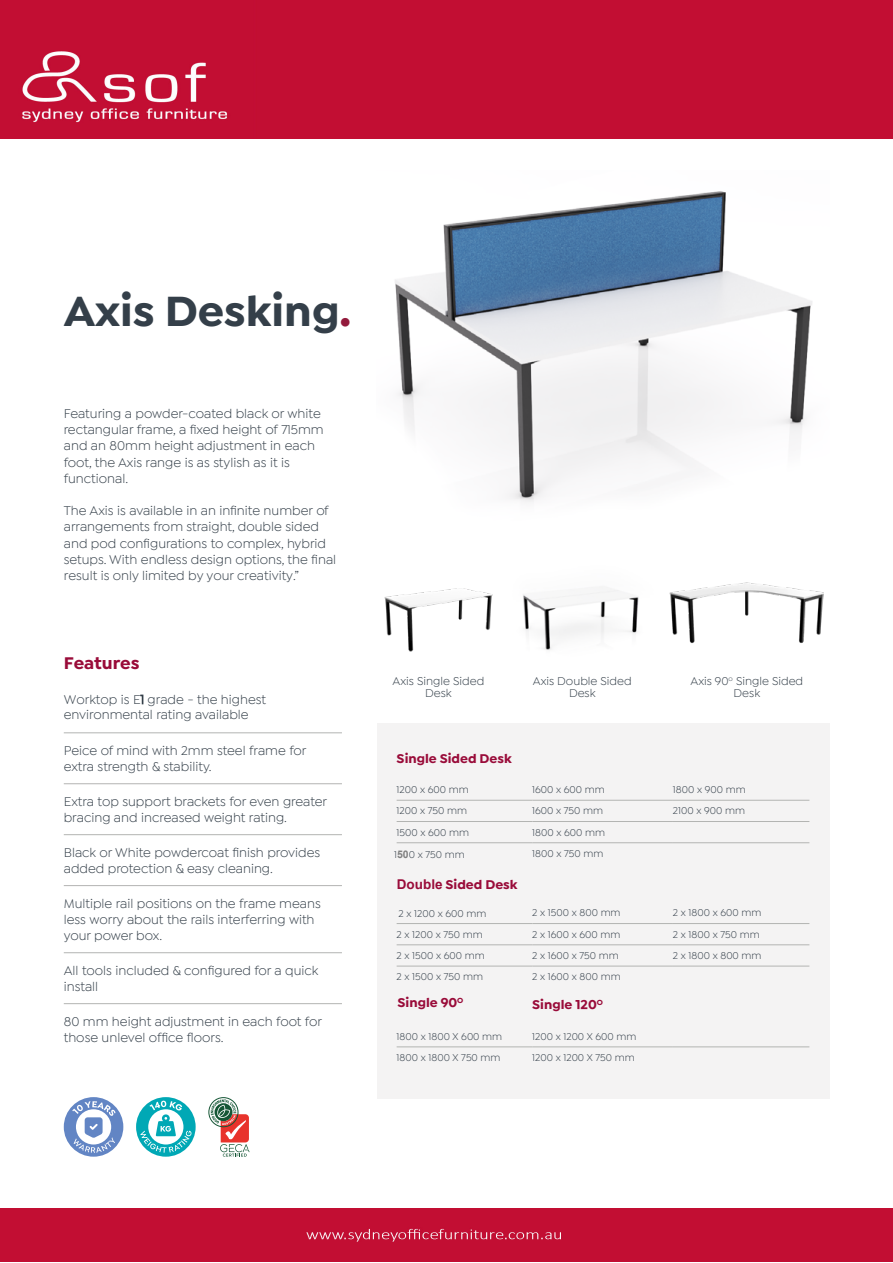
<style>
.page{position:relative;width:893px;height:1263px;background:#fff}
.page>*{position:absolute;margin:0;border:0;box-sizing:border-box;transform-origin:0 0}
.t1{font:700 45px "Isidora Sans";color:#343f49}
.t2{font:700 18px "Isidora Sans";letter-spacing:-.005em;color:#990b39}
.t3{font:13.5px/16.2px "Isidora Sans";color:#343f49}
.t4{font:700 13.5px "Isidora Sans";color:#990b39}
.t5{font:12px/12px "Isidora Sans";color:#343f49;text-align:center}
.t6{font:10.5px/21.3px "Isidora Sans";color:#343f49}
.s1{color:#931a3c}
.s2{font-family:"Arial";font-weight:700;color:#808080}
.s3{font-family:"Arial"}
</style>
<div class="page">
<img style="left:670px;top:582px;width:154px;height:61px">
<img style="left:523px;top:586px;width:116px;height:64px">
<img style="left:384px;top:588px;width:109px;height:64px">
<img style="left:395px;top:191px;width:417px;height:312px">
<div style="left:377px;top:723px;width:452px;height:375px;background:#f4f3f3"></div>
<hr style="left:397px;top:800px;width:135px;height:1px;background:#b3b4b2">
<hr style="left:532px;top:800px;width:141px;height:1px;background:#b3b4b2">
<hr style="left:673px;top:800px;width:136px;height:1px;background:#b3b4b2">
<hr style="left:397px;top:821px;width:135px;height:1px;background:#b3b4b2">
<hr style="left:532px;top:821px;width:141px;height:1px;background:#b3b4b2">
<hr style="left:673px;top:821px;width:136px;height:1px;background:#b3b4b2">
<hr style="left:397px;top:842px;width:135px;height:1px;background:#b3b4b2">
<hr style="left:532px;top:842px;width:141px;height:1px;background:#b3b4b2">
<hr style="left:673px;top:842px;width:136px;height:1px;background:#b3b4b2">
<hr style="left:397px;top:923px;width:135px;height:1px;background:#b3b4b2">
<hr style="left:532px;top:923px;width:141px;height:1px;background:#b3b4b2">
<hr style="left:673px;top:923px;width:136px;height:1px;background:#b3b4b2">
<hr style="left:397px;top:944px;width:135px;height:1px;background:#b3b4b2">
<hr style="left:532px;top:944px;width:141px;height:1px;background:#b3b4b2">
<hr style="left:397px;top:966px;width:135px;height:1px;background:#b3b4b2">
<hr style="left:532px;top:966px;width:141px;height:1px;background:#b3b4b2">
<hr style="left:673px;top:966px;width:136px;height:1px;background:#b3b4b2">
<hr style="left:397px;top:1046px;width:135px;height:1px;background:#b3b4b2">
<hr style="left:532px;top:1046px;width:141px;height:1px;background:#b3b4b2">
<hr style="left:673px;top:1046px;width:136px;height:1px;background:#b3b4b2">
<hr style="left:673px;top:944px;width:136px;height:1px;background:#b3b4b2">
<svg style="left:208px;top:1097px;width:41px;height:60px"></svg>
<svg style="left:64px;top:1097px;width:59px;height:60px"></svg>
<svg style="left:136px;top:1097px;width:60px;height:60px"></svg>
<hr style="left:64px;top:783px;width:278px;height:1px;background:#b3b4b2">
<hr style="left:64px;top:732px;width:278px;height:1px;background:#b3b4b2">
<hr style="left:64px;top:834px;width:278px;height:1px;background:#b3b4b2">
<hr style="left:64px;top:885px;width:278px;height:1px;background:#b3b4b2">
<hr style="left:64px;top:952px;width:278px;height:1px;background:#b3b4b2">
<hr style="left:64px;top:1003px;width:278px;height:1px;background:#b3b4b2">
<div style="left:0;top:1208px;width:893px;height:53px;background:#c20e33"></div>
<div style="left:0;top:0;width:893px;height:139px;background:#c20e33"></div>
<h1 class="t1" style="left:64px;top:284px;width:289px">Axis Desking<span class="s1">.</span></h1>
<p class="t3" style="left:64px;top:405px;width:261px">Featuring a powder-coated black or white rectangular frame, a fixed height of 715mm and an 80mm height adjustment in each foot, the Axis range is as stylish as it is functional.</p>
<p class="t3" style="left:64px;top:502px;width:274px">The Axis is available in an infinite number of arrangements from straight, double sided and pod configurations to complex, hybrid setups. With endless design options, the final result is only limited by your creativity.”</p>
<h2 class="t2" style="left:64px;top:652px;width:77px">Features</h2>
<p class="t3" style="left:64px;top:692px;width:204px;line-height:15.5px">Worktop is E1 grade - the highest environmental rating available</p>
<p class="t3" style="left:64px;top:742px;width:244px">Peice of mind with 2mm steel frame for extra strength &amp; stability.</p>
<p class="t3" style="left:64px;top:793px;width:265px">Extra top support brackets for even greater bracing and increased weight rating.</p>
<p class="t3" style="left:64px;top:844px;width:258px">Black or White powdercoat finish provides added protection &amp; easy cleaning.</p>
<p class="t3" style="left:64px;top:895px;width:259px">Multiple rail positions on the frame means less worry about the rails interferring with your power box.</p>
<p class="t3" style="left:64px;top:962px;width:256px">All tools included &amp; configured for a quick install</p>
<p class="t3" style="left:64px;top:1013px;width:260px">80 mm height adjustment in each foot for those unlevel office floors.</p>
<p class="t5" style="left:393px;top:675px;width:93px">Axis Single Sided<br>Desk</p>
<p class="t5" style="left:533px;top:675px;width:100px">Axis Double Sided<br>Desk</p>
<p class="t5" style="left:690px;top:675px;width:114px">Axis 90<sup>o</sup> Single Sided<br>Desk</p>
<p class="t4" style="left:397px;top:750px;width:117px">Single Sided Desk</p>
<p class="t6" style="left:397px;top:779px;width:74px">1200 x 600 mm</p>
<p class="t6" style="left:532px;top:779px;width:74px">1600 x 600 mm</p>
<p class="t6" style="left:673px;top:779px;width:74px">1800 x 900 mm</p>
<p class="t6" style="left:397px;top:800px;width:72px">1200 x 750 mm</p>
<p class="t6" style="left:532px;top:800px;width:72px">1600 x 750 mm</p>
<p class="t6" style="left:673px;top:800px;width:74px">2100 x 900 mm</p>
<p class="t6" style="left:397px;top:821px;width:74px">1500 x 600 mm</p>
<p class="t6" style="left:532px;top:821px;width:74px">1800 x 600 mm<br>1800 x 750 mm</p>
<p class="t6" style="left:394px;top:844px;width:72px">1<span class="s2">50</span>0 x 750 mm</p>
<p class="t4" style="left:397px;top:876px;width:122px"><span class="s3">Double</span> Sided Desk</p>
<p class="t6" style="left:399px;top:903px;width:89px">2 x 1200 x 600 mm</p>
<p class="t6" style="left:532px;top:902px;width:90px">2 x 1500 x 800 mm</p>
<p class="t6" style="left:673px;top:902px;width:90px">2 x 1800 x 600 mm</p>
<p class="t6" style="left:397px;top:923px;width:88px">2 x 1200 x 750 mm</p>
<p class="t6" style="left:532px;top:923px;width:90px">2 x 1600 x 600 mm</p>
<p class="t6" style="left:673px;top:923px;width:88px">2 x 1800 x 750 mm</p>
<p class="t6" style="left:397px;top:945px;width:90px">2 x 1500 x 600 mm</p>
<p class="t6" style="left:532px;top:945px;width:88px">2 x 1600 x 750 mm</p>
<p class="t6" style="left:673px;top:945px;width:90px">2 x 1800 x 800 mm</p>
<p class="t6" style="left:397px;top:966px;width:88px">2 x 1500 x 750 mm</p>
<p class="t6" style="left:532px;top:966px;width:90px">2 x 1600 x 800 mm</p>
<p class="t4" style="left:398px;top:994px;width:67px">Single 90<sup>O</sup></p>
<p class="t4" style="left:532px;top:996px;width:72px">Single 120<sup>O</sup></p>
<p class="t6" style="left:397px;top:1025px;width:107px">1800 x 1800 X 600 mm</p>
<p class="t6" style="left:532px;top:1025px;width:106px">1200 x 1200 X 600 mm</p>
<p class="t6" style="left:397px;top:1047px;width:105px">1800 x 1800 X 750 mm</p>
<p class="t6" style="left:532px;top:1047px;width:104px">1200 x 1200 X 750 mm</p>
</div>
